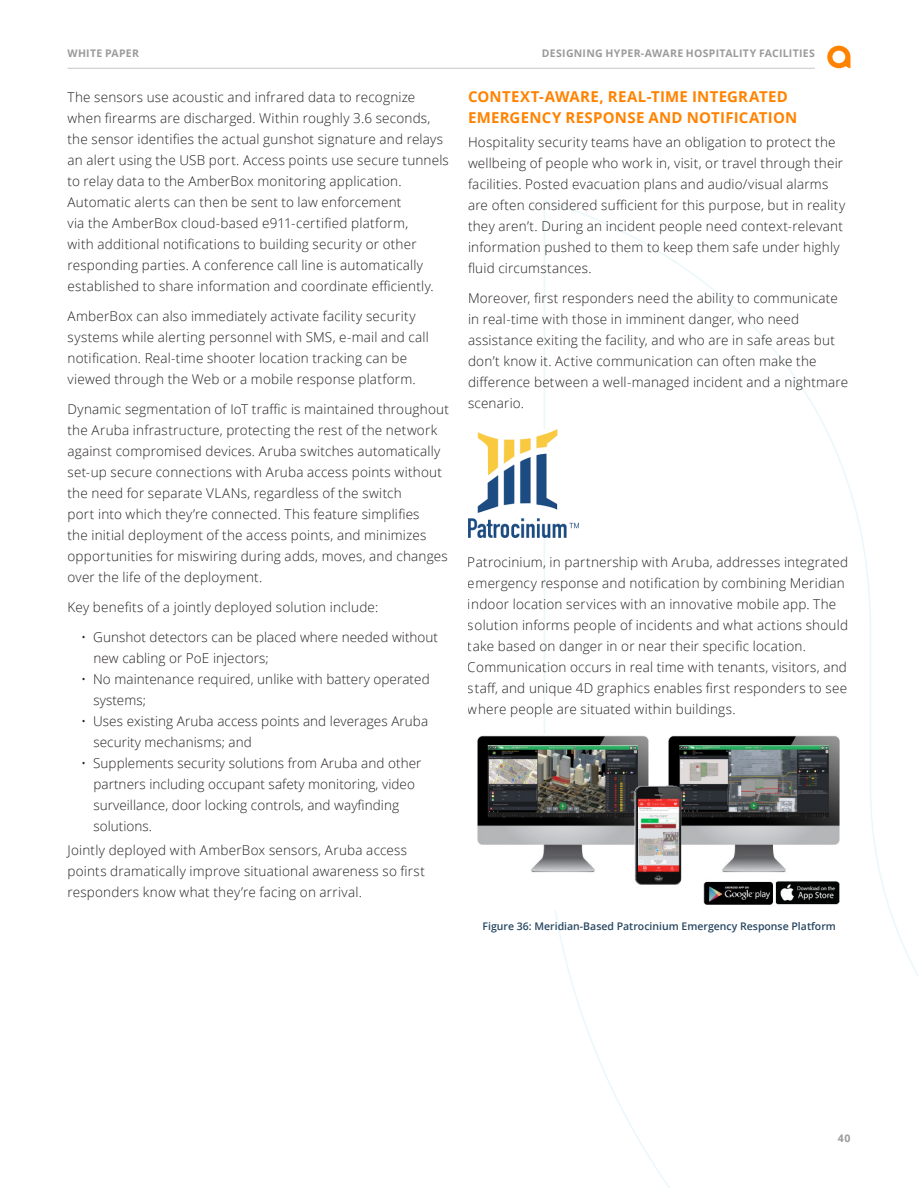
<style>
.page{position:relative;width:918px;height:1188px;background:#fff}
.page>*{position:absolute;margin:0;border:0;box-sizing:border-box;transform-origin:0 0}
.t1{font:700 15px/21px "Open Sans";letter-spacing:.02em;color:#ff8300}
.t2{font:300 13.5px/21px "Open Sans";letter-spacing:.015em;color:#231f20}
.Legal___Chart_Footer{font:600 10.5px "Open Sans";color:#274661}
.t3{font:700 10.5px "Open Sans";letter-spacing:.025em;color:#9c9b9b}
</style>
<div class="page">
<hr style="left:68px;top:68px;width:747px;height:1px;background:#c3c5c6">
<svg style="left:543px;top:45px;width:375px;height:1143px"></svg>
<img style="left:468px;top:430px;width:110px;height:108px">
<img style="left:477px;top:734px;width:374px;height:176px">
<p class="t3" style="left:68px;top:45px;width:73px">WHITE PAPER</p>
<p class="t3" style="left:542px;top:45px;width:274px">DESIGNING HYPER-AWARE HOSPITALITY FACILITIES</p>
<p class="t2" style="left:68px;top:86px;width:383px">The sensors use acoustic and infrared data to recognize when firearms are discharged. Within roughly 3.6 seconds, the sensor identifies the actual gunshot signature and relays an alert using the USB port. Access points use secure tunnels to relay data to the AmberBox monitoring application.<br>Automatic alerts can then be sent to law enforcement<br>via the AmberBox cloud-based e911-certified platform,<br>with additional notifications to building security or other responding parties. A conference call line is automatically established to share information and coordinate efficiently.</p>
<p class="t2" style="left:68px;top:305px;width:363px">AmberBox can also immediately activate facility security systems while alerting personnel with SMS, e-mail and call notification. Real-time shooter location tracking can be viewed through the Web or a mobile response platform.</p>
<p class="t2" style="left:68px;top:398px;width:383px">Dynamic segmentation of IoT traffic is maintained throughout the Aruba infrastructure, protecting the rest of the network against compromised devices. Aruba switches automatically set-up secure connections with Aruba access points without the need for separate VLANs, regardless of the switch<br>port into which they’re connected. This feature simplifies<br>the initial deployment of the access points, and minimizes opportunities for miswiring during adds, moves, and changes over the life of the deployment.</p>
<p class="t2" style="left:68px;top:596px;width:312px">Key benefits of a jointly deployed solution include:</p>
<p class="t2" style="left:93px;top:626px;width:346px;text-indent:-12px">• Gunshot detectors can be placed where needed without new cabling or PoE injectors;</p>
<p class="t2" style="left:93px;top:668px;width:338px;text-indent:-12px">• No maintenance required, unlike with battery operated systems;</p>
<p class="t2" style="left:93px;top:710px;width:336px;text-indent:-12px">• Uses existing Aruba access points and leverages Aruba security mechanisms; and</p>
<p class="t2" style="left:93px;top:752px;width:330px;text-indent:-12px">• Supplements security solutions from Aruba and other partners including occupant safety monitoring, video surveillance, door locking controls, and wayfinding solutions.</p>
<p class="t2" style="left:68px;top:839px;width:359px">Jointly deployed with AmberBox sensors, Aruba access points dramatically improve situational awareness so first responders know what they’re facing on arrival.</p>
<p class="t1" style="left:468px;top:86px;width:331px">CONTEXT-AWARE, REAL-TIME INTEGRATED<br>EMERGENCY RESPONSE AND NOTIFICATION</p>
<p class="t2" style="left:468px;top:131px;width:379px">Hospitality security teams have an obligation to protect the wellbeing of people who work in, visit, or travel through their facilities. Posted evacuation plans and audio/visual alarms are often considered sufficient for this purpose, but in reality they aren’t. During an incident people need context-relevant information pushed to them to keep them safe under highly fluid circumstances.</p>
<p class="t2" style="left:468px;top:287px;width:382px">Moreover, first responders need the ability to communicate in real-time with those in imminent danger, who need assistance exiting the facility, and who are in safe areas but don’t know it. Active communication can often make the difference between a well-managed incident and a nightmare scenario.</p>
<p class="t2" style="left:468px;top:551px;width:382px">Patrocinium, in partnership with Aruba, addresses integrated emergency response and notification by combining Meridian indoor location services with an innovative mobile app. The solution informs people of incidents and what actions should take based on danger in or near their specific location.<br>Communication occurs in real time with tenants, visitors, and staff, and unique 4D graphics enables first responders to see where people are situated within buildings.</p>
<p class="Legal___Chart_Footer" style="left:483px;top:919px;width:355px">Figure 36: Meridian-Based Patrocinium Emergency Response Platform</p>
<p class="t3" style="left:838px;top:1131px;width:14px">40</p>
</div>
